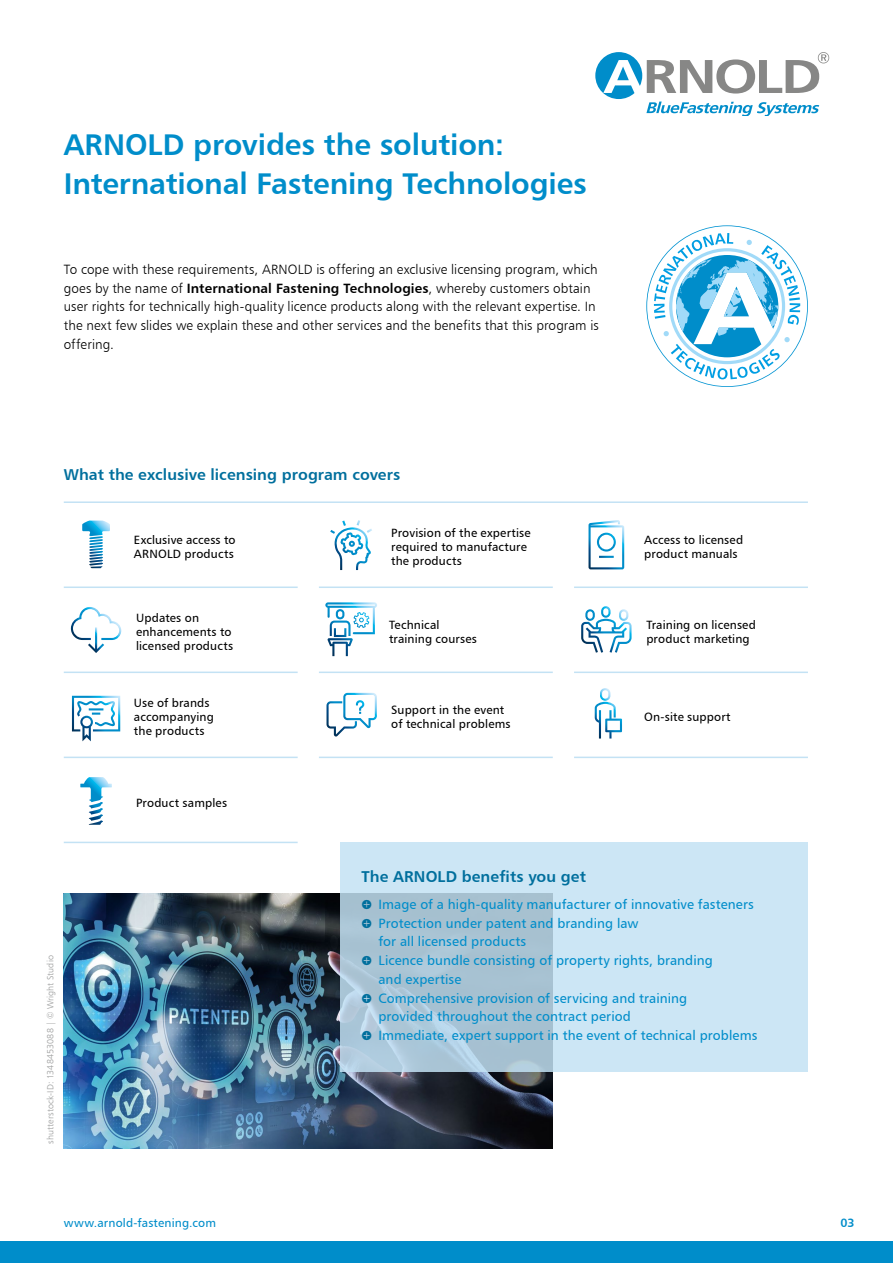
<style>
.page{position:relative;width:893px;height:1263px;background:#fff}
.page>*{position:absolute;margin:0;border:0;box-sizing:border-box;transform-origin:0 0}
.t1{font:30px/38.2px "Humanist 777 BT Bold B";letter-spacing:-.005em;color:#008dca}
.t2{font:15.75px "Humanist 777 BT Bold B";letter-spacing:.005em;color:#006f9d}
.t3{font:13.5px/18.8px "Humanist 777 BT Light B";letter-spacing:.005em;color:#000}
.t4{font:13.5px "Humanist 777 BT Roman B";letter-spacing:.005em;color:#008dca}
.t5{font:12px/14.2px "Humanist 777 BT Roman B";letter-spacing:.01em;color:#000}
.t6{font:12px "Humanist 777 BT Roman B";letter-spacing:.015em;color:#008dca}
.t7{font:12px "Humanist 777 BT Bold B";color:#008dca}
.t8{font:9px "Humanist 777 BT Light B";letter-spacing:.01em;color:#9c9d9d}
.s1{font-family:"Humanist 777 BT Bold B"}
.s2{font-family:"Klavika";color:#006f9d}
</style>
<div class="page">
<div style="left:0;top:1242px;width:893px;height:21px;background:#008dca"></div>
<img style="left:64px;top:893px;width:489px;height:255px">
<svg style="left:595px;top:52px;width:234px;height:64px"></svg>
<svg style="left:330px;top:520px;width:42px;height:50px"></svg>
<svg style="left:71px;top:607px;width:50px;height:46px"></svg>
<svg style="left:581px;top:606px;width:51px;height:47px"></svg>
<svg style="left:326px;top:693px;width:51px;height:43px"></svg>
<svg style="left:80px;top:777px;width:32px;height:48px"></svg>
<svg style="left:82px;top:520px;width:28px;height:48px"></svg>
<svg style="left:588px;top:520px;width:36px;height:49px"></svg>
<svg style="left:325px;top:602px;width:52px;height:34px"></svg>
<svg style="left:72px;top:696px;width:48px;height:45px"></svg>
<svg style="left:595px;top:688px;width:27px;height:50px"></svg>
<hr style="left:64px;top:586px;width:234px;height:2px;background:#c3e2f4">
<hr style="left:64px;top:501px;width:744px;height:2px;background:#c3e2f4">
<hr style="left:319px;top:586px;width:234px;height:2px;background:#c3e2f4">
<hr style="left:574px;top:586px;width:234px;height:2px;background:#c3e2f4">
<hr style="left:64px;top:671px;width:234px;height:2px;background:#c3e2f4">
<hr style="left:319px;top:671px;width:234px;height:2px;background:#c3e2f4">
<hr style="left:574px;top:671px;width:234px;height:2px;background:#c3e2f4">
<hr style="left:64px;top:757px;width:234px;height:1px;background:#c3e2f4">
<hr style="left:319px;top:757px;width:234px;height:1px;background:#c3e2f4">
<hr style="left:574px;top:757px;width:234px;height:1px;background:#c3e2f4">
<hr style="left:64px;top:842px;width:234px;height:1px;background:#c3e2f4">
<svg style="left:340px;top:842px;width:468px;height:229px;background:#bed9e8"></svg>
<svg style="left:646px;top:225px;width:162px;height:162px"></svg>
<h1 class="t1" style="left:64px;top:125px;width:525px">ARNOLD provides the solution:<br>International Fastening Technologies</h1>
<p class="t3" style="left:64px;top:260px;width:536px">To cope with these requirements, ARNOLD is offering an exclusive licensing program, which goes by the name of <span class="s1">International Fastening Technologies</span>, whereby customers obtain user rights for technically high-quality licence products along with the relevant expertise. In the next few slides we explain these and other services and the benefits that this program is offering.</p>
<p class="t2" style="left:64px;top:464px;width:338px">What the exclusive licensing program covers</p>
<p class="t5" style="left:391px;top:525px;width:141px">Provision of the expertise required to manufacture the products</p>
<p class="t5" style="left:134px;top:532px;width:103px">Exclusive access to<br>ARNOLD products</p>
<p class="t5" style="left:644px;top:532px;width:100px">Access to licensed product manuals</p>
<p class="t5" style="left:136px;top:610px;width:99px">Updates on enhancements to licensed products</p>
<p class="t5" style="left:646px;top:617px;width:111px">Training on licensed product marketing</p>
<p class="t5" style="left:389px;top:617px;width:89px">Technical training courses</p>
<p class="t8" style="left:45px;top:1144px;width:190px;rotate:-90deg">shutterstock-ID: 1348453088 | © Wright Studio</p>
<p class="t5" style="left:134px;top:695px;width:81px">Use of brands accompanying the products</p>
<p class="t5" style="left:136px;top:796px;width:92px">Product samples</p>
<p class="t5" style="left:391px;top:702px;width:121px">Support in the event of technical problems</p>
<p class="t5" style="left:644px;top:709px;width:88px">On-site support</p>
<p class="t2" style="left:361px;top:866px;width:226px">The ARNOLD benefits you get</p>
<p class="t4" style="left:361px;top:896px;width:394px"><span class="s2">˦</span> Image of a high-quality manufacturer of innovative fasteners</p>
<p class="t4" style="left:361px;top:914px;width:279px"><span class="s2">˦</span> Protection under patent and branding law</p>
<p class="t4" style="left:378px;top:933px;width:149px">for all licensed products</p>
<p class="t4" style="left:361px;top:952px;width:353px"><span class="s2">˦</span> Licence bundle consisting of property rights, branding</p>
<p class="t4" style="left:378px;top:971px;width:84px">and expertise</p>
<p class="t4" style="left:361px;top:989px;width:327px"><span class="s2">˦</span> Comprehensive provision of servicing and training</p>
<p class="t4" style="left:378px;top:1008px;width:254px">provided throughout the contract period</p>
<p class="t4" style="left:361px;top:1027px;width:397px"><span class="s2">˦</span> Immediate, expert support in the event of technical problems</p>
<p class="t6" style="left:64px;top:1215px;width:154px">www.arnold-fastening.com</p>
<p class="t7" style="left:840px;top:1215px;width:16px">03</p>
</div>
